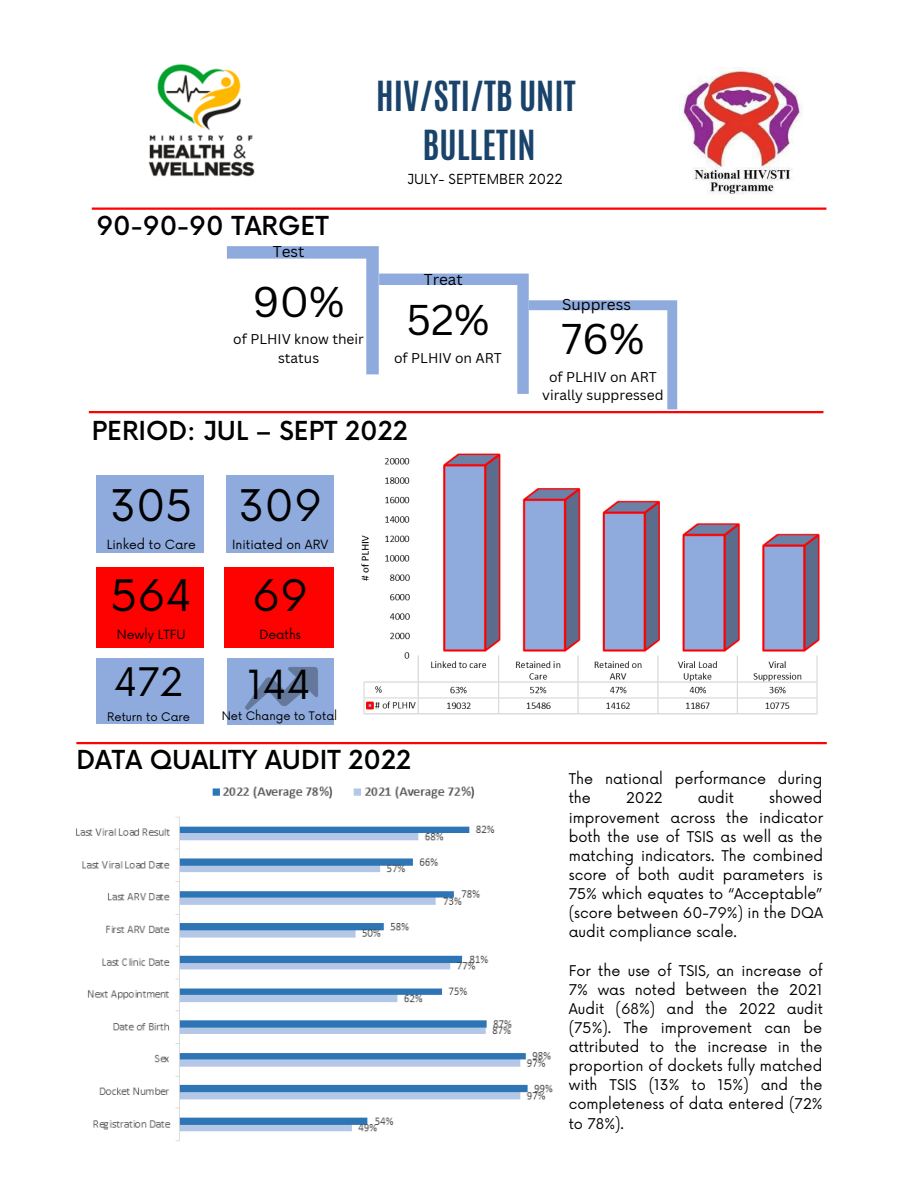
<style>
.page{position:relative;width:918px;height:1188px;background:#fff}
.page>*{position:absolute;margin:0;border:0;box-sizing:border-box;transform-origin:0 0}
.t1{font:42.45px "Now";color:#000}
.t2{font:41.85px "Canva Sans";color:#000}
.t3{font:39.15px "Now";color:#000}
.t4{font:38.25px "Now";color:#000}
.t5{font:700 34.65px/48.3px "Antonio";color:#1a436b;text-align:center}
.t6{font:500 25.5px "Now";color:#000}
.t7{font:15.3px "Canva Sans";color:#000}
.t8{font:14.4px/19.2px "Now";color:#000;text-align:justify}
.t9{font:13.8px/18.5px "Canva Sans";color:#000;text-align:center}
.t10{font:13.5px "Now";color:#000}
.t11{font:12.45px "Now";color:#000}
.t12{font:11.55px "Now";color:#000}
</style>
<div class="page">
<img style="left:683px;top:67px;width:119px;height:128px">
<hr style="left:92px;top:208px;width:734px;height:2px;background:#fe0101">
<hr style="left:89px;top:411px;width:734px;height:2px;background:#fe0101">
<div style="left:96px;top:475px;width:108px;height:78px;background:#8fabdd"></div>
<div style="left:226px;top:475px;width:108px;height:78px;background:#8fabdd"></div>
<div style="left:96px;top:567px;width:108px;height:81px;background:#fe0101"></div>
<div style="left:225px;top:567px;width:109px;height:81px;background:#fe0101"></div>
<img style="left:361px;top:453px;width:459px;height:262px">
<img style="left:148px;top:64px;width:107px;height:113px">
<hr style="left:76px;top:742px;width:751px;height:2px;background:#fe0101">
<img style="left:76px;top:786px;width:477px;height:356px">
<div style="left:96px;top:659px;width:108px;height:65px;background:#8fabdd"></div>
<div style="left:227px;top:658px;width:106px;height:66px;background:#8fabdd"></div>
<img style="left:242px;top:667px;width:78px;height:58px">
<svg style="left:227px;top:246px;width:450px;height:163px"></svg>
<h3 class="t6" style="left:96px;top:212px;width:234px">90-90-90 TARGET</h3>
<p class="t7" style="left:273px;top:241px;width:33px">Test</p>
<h2 class="t2" style="left:253px;top:272px;width:93px">90%</h2>
<p class="t9" style="left:233px;top:330px;width:132px">of PLHIV know their status</p>
<h3 class="t5" style="left:376px;top:72px;width:201px">HIV/STI/TB UNIT<br>BULLETIN</h3>
<p class="t10" style="left:407px;top:172px;width:157px">JULY- SEPTEMBER 2022</p>
<p class="t7" style="left:424px;top:269px;width:40px">Treat</p>
<h2 class="t2" style="left:407px;top:290px;width:84px">52%</h2>
<p class="t9" style="left:394px;top:348px;width:109px">of PLHIV on ART</p>
<p class="t7" style="left:562px;top:294px;width:70px">Suppress</p>
<h2 class="t2" style="left:562px;top:309px;width:84px">76%</h2>
<p class="t9" style="left:542px;top:367px;width:123px">of PLHIV on ART virally suppressed</p>
<h3 class="t6" style="left:92px;top:417px;width:318px">PERIOD: JUL – SEPT 2022</h3>
<h1 class="t1" style="left:110px;top:482px;width:84px">305</h1>
<p class="t11" style="left:107px;top:538px;width:91px">Linked to Care</p>
<h1 class="t1" style="left:111px;top:572px;width:83px">564</h1>
<p class="t11" style="left:117px;top:628px;width:70px">Newly LTFU</p>
<h1 class="t1" style="left:238px;top:482px;width:85px">309</h1>
<p class="t11" style="left:232px;top:538px;width:98px">Initiated on ARV</p>
<h1 class="t1" style="left:252px;top:572px;width:58px">69</h1>
<p class="t11" style="left:259px;top:628px;width:43px">Deaths</p>
<h3 class="t4" style="left:114px;top:661px;width:71px">472</h3>
<p class="t12" style="left:107px;top:710px;width:84px">Return to Care</p>
<p class="t12" style="left:222px;top:709px;width:117px">Net Change to Total</p>
<h3 class="t3" style="left:248px;top:663px;width:65px">144</h3>
<h3 class="t6" style="left:76px;top:746px;width:337px">DATA QUALITY AUDIT 2022</h3>
<p class="t8" style="left:569px;top:770px;width:255px">The national performance during the</p>
<p class="t8" style="left:569px;top:789px;width:256px;text-indent:200px">showed improvement across the indicator both the use of TSIS as well as the matching indicators. The combined score of both audit parameters is 75% which equates to “Acceptable” (score between 60-79%) in the DQA audit compliance scale.</p>
<p class="t8" style="left:569px;top:961px;width:256px">For the use of TSIS, an increase of 7% was noted between the 2021<br>Audit (68%) and the 2022 audit (75%). The improvement can be attributed to the increase in the proportion of dockets fully matched with TSIS (13% to 15%) and the completeness of data entered (72% to 78%).</p>
<p class="t8" style="left:626px;top:789px;width:38px">2022</p>
<p class="t8" style="left:698px;top:789px;width:38px">audit</p>
</div>
